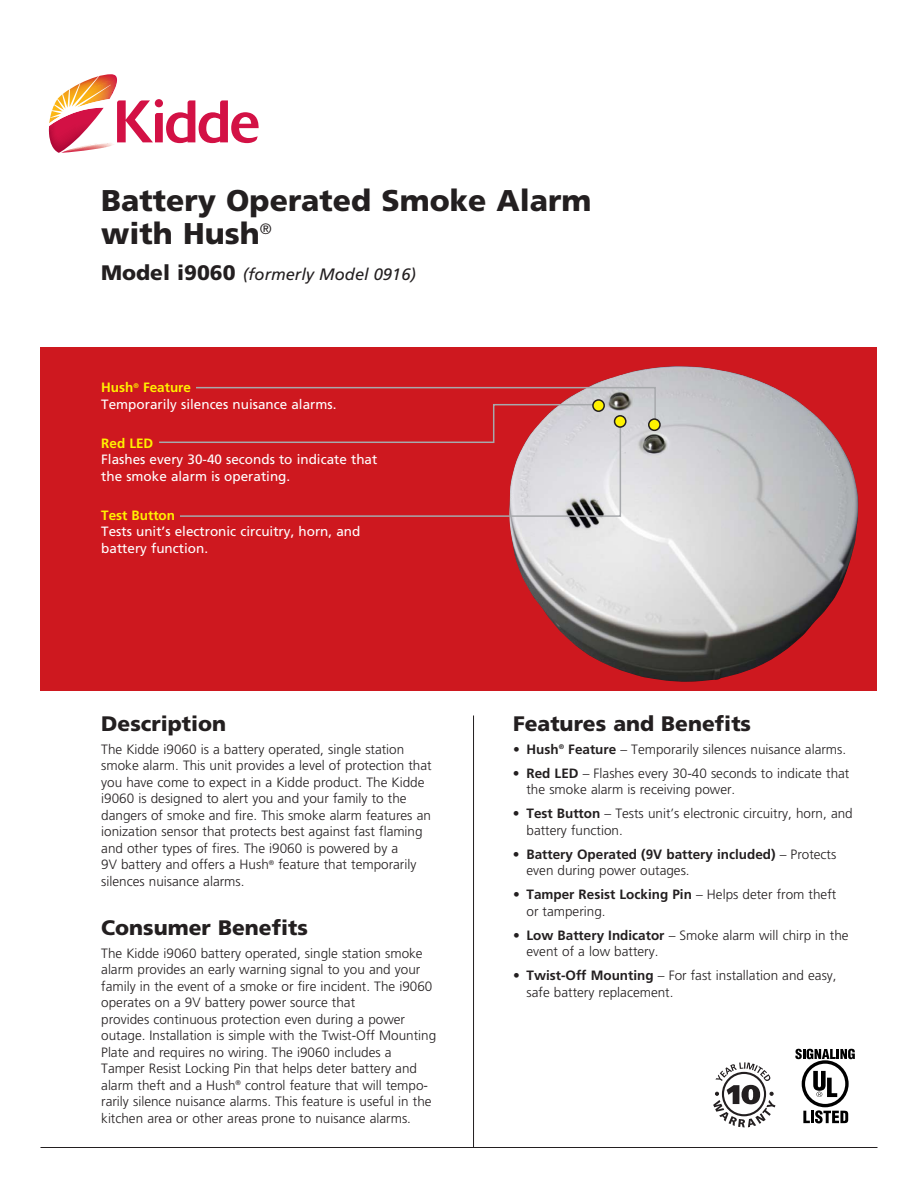
<style>
.page{position:relative;width:918px;height:1188px;background:#fff}
.page>*{position:absolute;margin:0;border:0;box-sizing:border-box;transform-origin:0 0}
.t1{font:900 30px/33px "Frutiger";color:#231f20}
.t2{font:900 21px "Frutiger";color:#231f20}
.t3{font:italic 16.5px "Frutiger";color:#231f20}
.t4{font:300 13.5px/16.5px "Frutiger";color:#231f20}
.t5{font:13.5px/16.5px "Frutiger";color:#fff}
.t6{font:700 13.5px/16.5px "Frutiger";color:#231f20}
.t7{font:700 13.5px "Frutiger";color:#fff200}
.s1{font-weight:900;font-style:normal;font-size:21px}
.s2{font-weight:700;color:#fff200}
.s3{font-weight:700}
.s4{font-weight:300}
</style>
<div class="page">
<div style="left:40px;top:347px;width:838px;height:344px;background:#ce181f"></div>
<hr style="left:473px;top:716px;width:1px;height:432px;background:#231f20">
<hr style="left:40px;top:1147px;width:838px;height:1px;background:#231f20">
<img style="left:509px;top:366px;width:350px;height:316px">
<svg style="left:159px;top:386px;width:498px;height:58px"></svg>
<div style="left:649px;top:419px;width:11px;height:11px;background:#fff200;border-radius:50%"></div>
<div style="left:648px;top:418px;width:13px;height:13px;border:2px solid #231f20;border-radius:50%"></div>
<div style="left:593px;top:400px;width:11px;height:11px;background:#fff200;border-radius:50%"></div>
<div style="left:592px;top:399px;width:13px;height:13px;border:2px solid #231f20;border-radius:50%"></div>
<svg style="left:178px;top:417px;width:444px;height:101px"></svg>
<div style="left:615px;top:416px;width:11px;height:11px;background:#fff200;border-radius:50%"></div>
<div style="left:614px;top:415px;width:13px;height:13px;border:2px solid #231f20;border-radius:50%"></div>
<svg style="left:49px;top:74px;width:210px;height:79px"></svg>
<svg style="left:713px;top:1062px;width:62px;height:65px"></svg>
<div style="left:802px;top:1060px;width:47px;height:47px;border:3px solid #000;border-radius:50%"></div>
<svg style="left:813px;top:1071px;width:24px;height:26px"></svg>
<svg style="left:795px;top:1049px;width:60px;height:10px"></svg>
<svg style="left:803px;top:1110px;width:45px;height:13px"></svg>
<h1 class="t1" style="left:101px;top:184px;width:492px">Battery Operated Smoke Alarm with Hush<sup>®</sup></h1>
<p class="t3" style="left:101px;top:265px;width:316px"><span class="s1">Model i9060</span> (formerly Model 0916)</p>
<p class="t5" style="left:101px;top:379px;width:237px"><span class="s2">Hush</span><sup>®</sup> <span class="s2">Feature<br></span>Temporarily silences nuisance alarms.</p>
<p class="t7" style="left:101px;top:435px;width:54px">Red LED</p>
<p class="t5" style="left:101px;top:451px;width:278px">Flashes every 30-40 seconds to indicate that the smoke alarm is operating.</p>
<p class="t7" style="left:101px;top:507px;width:75px">Test Button</p>
<p class="t5" style="left:101px;top:523px;width:261px">Tests unit’s electronic circuitry, horn, and battery function.</p>
<h2 class="t2" style="left:101px;top:711px;width:126px">Description</h2>
<p class="t4" style="left:101px;top:741px;width:332px">The Kidde i9060 is a battery operated, single station smoke alarm. This unit provides a level of protection that you have come to expect in a Kidde product. The Kidde i9060 is designed to alert you and your family to the dangers of smoke and fire. This smoke alarm features an ionization sensor that protects best against fast flaming and other types of fires. The i9060 is powered by a<br>9V battery and offers a Hush<sup>®</sup> feature that temporarily silences nuisance alarms.</p>
<h2 class="t2" style="left:101px;top:915px;width:208px">Consumer Benefits</h2>
<p class="t4" style="left:101px;top:945px;width:336px">The Kidde i9060 battery operated, single station smoke alarm provides an early warning signal to you and your family in the event of a smoke or fire incident. The i9060 operates on a 9V battery power source that<br>provides continuous protection even during a power outage. Installation is simple with the Twist-Off Mounting Plate and requires no wiring. The i9060 includes a Tamper Resist Locking Pin that helps deter battery and alarm theft and a Hush<sup>®</sup> control feature that will tempo&shy;rarily silence nuisance alarms. This feature is useful in the kitchen area or other areas prone to nuisance alarms.</p>
<h2 class="t2" style="left:513px;top:711px;width:240px">Features and Benefits</h2>
<p class="t4" style="left:513px;top:741px;width:335px"><span class="s3">• Hush</span><sup>®</sup> <span class="s3">Feature</span> – Temporarily silences nuisance alarms.</p>
<p class="t4" style="left:526px;top:765px;width:324px;text-indent:-13px"><span class="s3">• Red LED</span> – Flashes every 30-40 seconds to indicate that the smoke alarm is receiving power.</p>
<p class="t4" style="left:526px;top:805px;width:328px;text-indent:-14px"><span class="s3">• Test Button</span> – Tests unit’s electronic circuitry, horn, and battery function.</p>
<p class="t6" style="left:527px;top:846px;width:311px;text-indent:-14px">• Battery Operated (9V battery included) <span class="s4">– Protects even during power outages.</span></p>
<p class="t4" style="left:527px;top:886px;width:311px;text-indent:-14px"><span class="s3">• Tamper Resist Locking Pin</span> – Helps deter from theft or tampering.</p>
<p class="t4" style="left:527px;top:927px;width:324px;text-indent:-14px"><span class="s3">• Low Battery Indicator</span> – Smoke alarm will chirp in the event of a low battery.</p>
<p class="t4" style="left:527px;top:967px;width:312px;text-indent:-14px"><span class="s3">• Twist-Off Mounting</span> – For fast installation and easy, safe battery replacement.</p>
</div>
